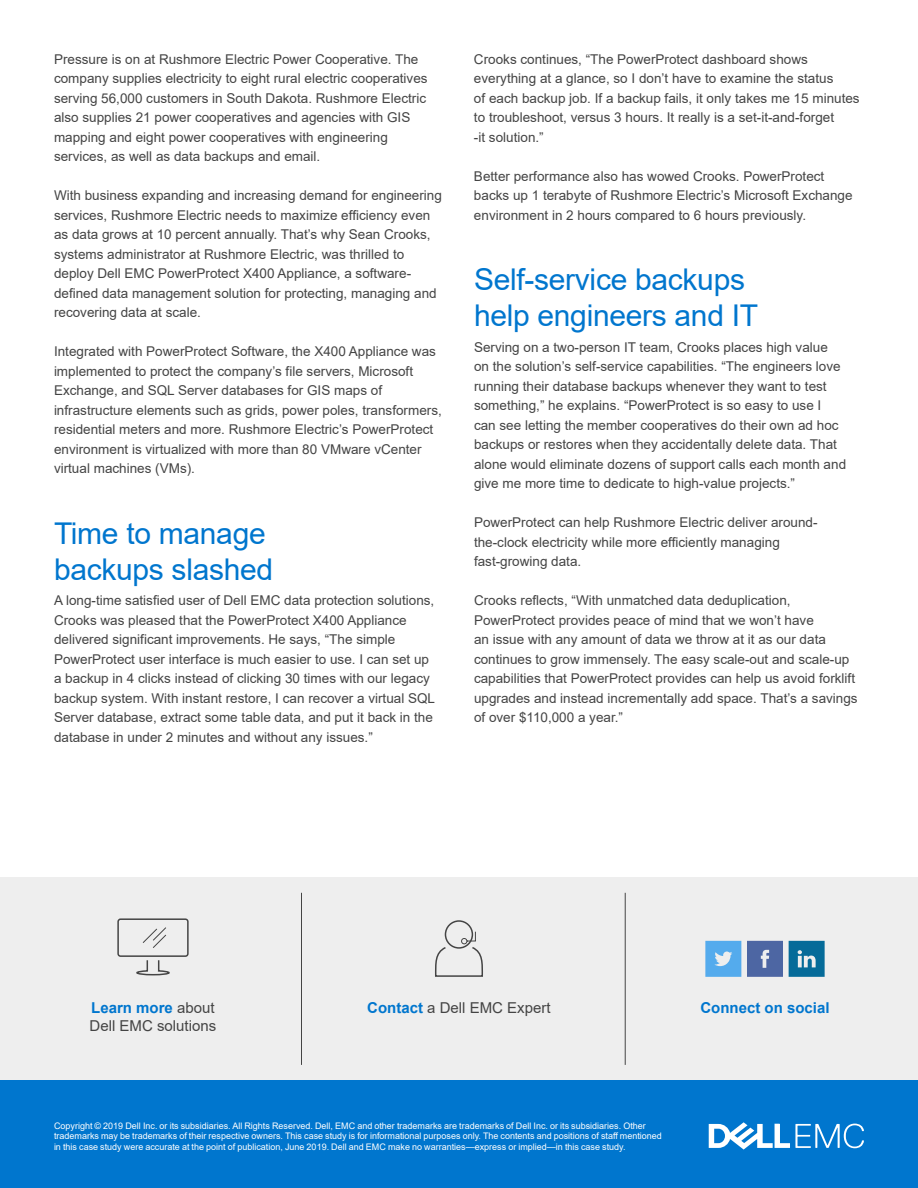
<style>
.page{position:relative;width:918px;height:1188px;background:#fff}
.page>*{position:absolute;margin:0;border:0;box-sizing:border-box;transform-origin:0 0}
.t1{font:30px/36px "Arial";letter-spacing:-.01em;color:#0076ce}
.t2{font:15px "Arial";color:#444}
.t3{font:700 15px "Arial";color:#0076ce}
.t4{font:13.5px/19.5px "Arial";color:#444}
.t5{font:9px/10.5px "Arial";color:#fff}
.s1{font-weight:400;color:#444}
.s2{font-weight:700;color:#0076ce}
</style>
<div class="page">
<div style="left:0;top:1080px;width:918px;height:108px;background:#0076ce"></div>
<div style="left:0;top:878px;width:918px;height:202px;background:#eee"></div>
<hr style="left:301px;top:893px;width:1px;height:172px;background:#444">
<hr style="left:625px;top:893px;width:1px;height:172px;background:#444">
<div style="left:445px;top:920px;width:28px;height:29px;border:2px solid #444;border-radius:50%"></div>
<svg style="left:435px;top:931px;width:48px;height:46px"></svg>
<div style="left:117px;top:918px;width:72px;height:39px;border:2px solid #444;border-radius:2px"></div>
<svg style="left:142px;top:927px;width:24px;height:21px"></svg>
<svg style="left:136px;top:960px;width:34px;height:16px"></svg>
<svg style="left:709px;top:1122px;width:155px;height:28px"></svg>
<svg style="left:747px;top:941px;width:36px;height:36px"></svg>
<svg style="left:705px;top:941px;width:36px;height:36px"></svg>
<svg style="left:789px;top:941px;width:36px;height:36px"></svg>
<p class="t4" style="left:54px;top:49px;width:375px">Pressure is on at Rushmore Electric Power Cooperative. The company supplies electricity to eight rural electric cooperatives serving 56,000 customers in South Dakota. Rushmore Electric also supplies 21 power cooperatives and agencies with GIS mapping and eight power cooperatives with engineering services, as well as data backups and email.</p>
<p class="t4" style="left:54px;top:186px;width:389px">With business expanding and increasing demand for engineering services, Rushmore Electric needs to maximize efficiency even as data grows at 10 percent annually. That’s why Sean Crooks, systems administrator at Rushmore Electric, was thrilled to deploy Dell EMC PowerProtect X400 Appliance, a software&shy;defined data management solution for protecting, managing and recovering data at scale.</p>
<p class="t4" style="left:54px;top:342px;width:389px">Integrated with PowerProtect Software, the X400 Appliance was implemented to protect the company’s file servers, Microsoft Exchange, and SQL Server databases for GIS maps of infrastructure elements such as grids, power poles, transformers, residential meters and more. Rushmore Electric’s PowerProtect environment is virtualized with more than 80 VMware vCenter virtual machines (VMs).</p>
<h1 class="t1" style="left:54px;top:515px;width:221px">Time to manage backups slashed</h1>
<p class="t4" style="left:54px;top:591px;width:383px">A long-time satisfied user of Dell EMC data protection solutions, Crooks was pleased that the PowerProtect X400 Appliance delivered significant improvements. He says, “The simple PowerProtect user interface is much easier to use. I can set up a backup in 4 clicks instead of clicking 30 times with our legacy backup system. With instant restore, I can recover a virtual SQL Server database, extract some table data, and put it back in the database in under 2 minutes and without any issues.”</p>
<p class="t4" style="left:474px;top:49px;width:387px">Crooks continues, “The PowerProtect dashboard shows everything at a glance, so I don’t have to examine the status<br>of each backup job. If a backup fails, it only takes me 15 minutes to troubleshoot, versus 3 hours. It really is a set-it-and-forget<br>-it solution.”</p>
<p class="t4" style="left:474px;top:166px;width:380px">Better performance also has wowed Crooks. PowerProtect backs up 1 terabyte of Rushmore Electric’s Microsoft Exchange environment in 2 hours compared to 6 hours previously.</p>
<h1 class="t1" style="left:474px;top:262px;width:286px">Self-service backups help engineers and IT</h1>
<p class="t4" style="left:474px;top:337px;width:374px">Serving on a two-person IT team, Crooks places high value on the solution’s self-service capabilities. “The engineers love running their database backups whenever they want to test something,” he explains. “PowerProtect is so easy to use I can see letting the member cooperatives do their own ad hoc backups or restores when they accidentally delete data. That alone would eliminate dozens of support calls each month and give me more time to dedicate to high-value projects.”</p>
<p class="t4" style="left:474px;top:513px;width:345px">PowerProtect can help Rushmore Electric deliver around&shy;the-clock electricity while more efficiently managing fast-growing data.</p>
<p class="t4" style="left:474px;top:591px;width:385px">Crooks reflects, “With unmatched data deduplication, PowerProtect provides peace of mind that we won’t have<br>an issue with any amount of data we throw at it as our data continues to grow immensely. The easy scale-out and scale-up capabilities that PowerProtect provides can help us avoid forklift upgrades and instead incrementally add space. That’s a savings of over $110,000 a year.”</p>
<p class="t3" style="left:91px;top:997px;width:125px">Learn more <span class="s1">about</span></p>
<p class="t3" style="left:700px;top:997px;width:131px">Connect on social</p>
<p class="t2" style="left:90px;top:1015px;width:128px">Dell EMC solutions</p>
<p class="t2" style="left:367px;top:997px;width:185px"><span class="s2">Contact</span> a Dell EMC Expert</p>
<p class="t5" style="left:54px;top:1120px;width:609px">Copyright © 2019 Dell Inc. or its subsidiaries. All Rights Reserved. Dell, EMC and other trademarks are trademarks of Dell Inc. or its subsidiaries. Other trademarks may be trademarks of their respective owners. This case study is for informational purposes only. The contents and positions of staff mentioned in this case study were accurate at the point of publication, June 2019. Dell and EMC make no warranties—express or implied—in this case study.</p>
</div>
